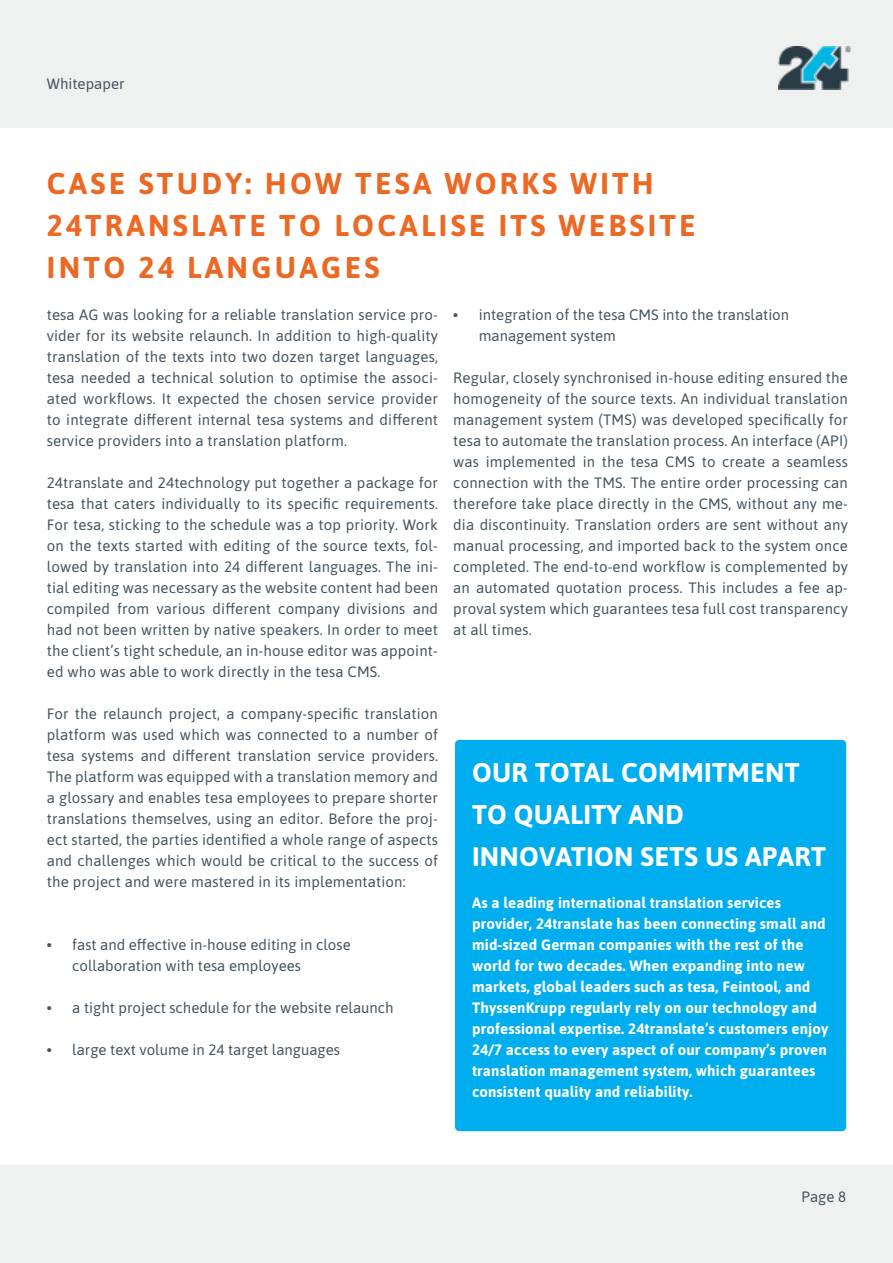
<style>
.page{position:relative;width:893px;height:1263px;background:#fff}
.page>*{position:absolute;margin:0;border:0;box-sizing:border-box;transform-origin:0 0}
.t1{font:700 30px/42px "Asap";letter-spacing:.11em;color:#eb6924}
.t2{font:700 27px/42px "Asap";letter-spacing:.01em;color:#fff}
.t3{font:15px/21px "Asap";color:#455560;text-align:justify}
.t4{font:700 15px/21px "Asap";letter-spacing:.01em;color:#fff}
.s1{font-weight:700}
</style>
<div class="page">
<div style="left:0;top:0;width:893px;height:128px;background:#eff0f0"></div>
<div style="left:0;top:1165px;width:893px;height:98px;background:#eff0f0"></div>
<img style="left:778px;top:47px;width:73px;height:42px">
<div style="left:455px;top:740px;width:391px;height:391px;background:#00aeef;border-radius:4px"></div>
<p class="t3" style="left:47px;top:72px;width:79px">Whitepaper</p>
<h1 class="t1" style="left:47px;top:161px;width:650px">CASE STUDY: HOW TESA WORKS WITH<br>24TRANSLATE TO LOCALISE ITS WEBSITE<br>INTO 24 LANGUAGES</h1>
<p class="t3" style="left:47px;top:303px;width:393px">tesa AG was looking for a reliable translation service pro&shy;vider for its website relaunch. In addition to high-quality translation of the texts into two dozen target languages, tesa needed a technical solution to optimise the associ&shy;ated workflows. It expected the chosen service provider to integrate different internal tesa systems and different service providers into a translation platform.</p>
<p class="t3" style="left:47px;top:471px;width:393px">24translate and 24technology put together a package for tesa that caters individually to its specific requirements.<br>For tesa, sticking to the schedule was a top priority. Work on the texts started with editing of the source texts, fol&shy;lowed by translation into 24 different languages. The ini&shy;tial editing was necessary as the website content had been compiled from various different company divisions and had not been written by native speakers. In order to meet the client’s tight schedule, an in-house editor was appoint&shy;ed who was able to work directly in the tesa CMS.</p>
<p class="t3" style="left:47px;top:702px;width:393px">For the relaunch project, a company-specific translation platform was used which was connected to a number of tesa systems and different translation service providers.<br>The platform was equipped with a translation memory and a glossary and enables tesa employees to prepare shorter translations themselves, using an editor. Before the proj&shy;ect started, the parties identified a whole range of aspects and challenges which would be critical to the success of the project and were mastered in its implementation:</p>
<p class="t3" style="left:72px;top:933px;width:280px;text-indent:-26px"><span class="s1">•</span> fast and effective in-house editing in close collaboration with tesa employees</p>
<p class="t3" style="left:47px;top:996px;width:348px"><span class="s1">•</span> a tight project schedule for the website relaunch</p>
<p class="t3" style="left:47px;top:1038px;width:295px"><span class="s1">•</span> large text volume in 24 target languages</p>
<p class="t3" style="left:479px;top:303px;width:312px;text-indent:-26px"><span class="s1">•</span> integration of the tesa CMS into the translation management system</p>
<p class="t3" style="left:453px;top:366px;width:396px">Regular, closely synchronised in-house editing ensured the homogeneity of the source texts. An individual translation management system (TMS) was developed specifically for tesa to automate the translation process. An interface (API) was implemented in the tesa CMS to create a seamless connection with the TMS. The entire order processing can therefore take place directly in the CMS, without any me&shy;dia discontinuity. Translation orders are sent without any manual processing, and imported back to the system once completed. The end-to-end workflow is complemented by an automated quotation process. This includes a fee ap&shy;proval system which guarantees tesa full cost transparency at all times.</p>
<h2 class="t2" style="left:472px;top:750px;width:355px">OUR TOTAL COMMITMENT<br>TO QUALITY AND<br>INNOVATION SETS US APART</h2>
<p class="t4" style="left:472px;top:891px;width:358px">As a leading international translation services provider, 24translate has been connecting small and mid-sized German companies with the rest of the world for two decades. When expanding into new markets, global leaders such as tesa, Feintool, and ThyssenKrupp regularly rely on our technology and professional expertise. 24translate’s customers enjoy 24/7 access to every aspect of our company’s proven translation management system, which guarantees consistent quality and reliability.</p>
<p class="t3" style="left:802px;top:1185px;width:46px">Page 8</p>
</div>
